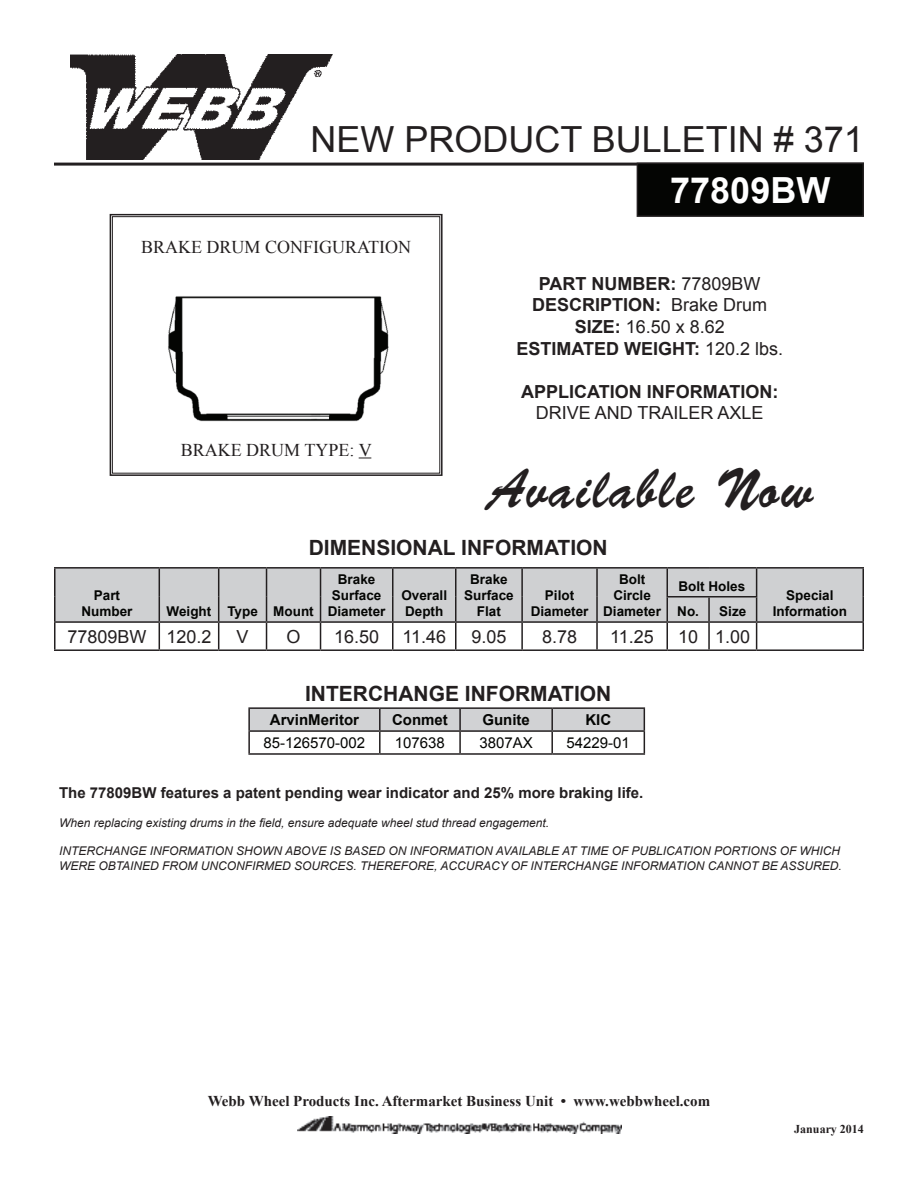
<style>
.page{position:relative;width:918px;height:1188px;background:#fff}
.page>*{position:absolute;margin:0;border:0;box-sizing:border-box;transform-origin:0 0}
.t1{font:56.25px "Brush Script Std";letter-spacing:.05em;color:#231f20;scale:.88 1}
.t2{font:36px "Arial";color:#231f20}
.t3{font:700 36px "Arial";color:#fff}
.t4{font:700 21px "Arial";color:#231f20}
.t5{font:700 18px/21.6px "Arial";color:#231f20;text-align:center}
.t6{font:18px "Arial";color:#231f20}
.t7{font:18px "Times New Roman";color:#231f20}
.t8{font:700 15px "Arial";color:#231f20}
.t9{font:700 15px "Times New Roman";color:#231f20}
.t10{font:15px "Arial";color:#040503}
.t11{font:700 15px "Arial";color:#040503}
.t12{font:700 13.5px/16.2px "Arial";color:#040503;text-align:center}
.t13{font:italic 12px/14.4px "Arial";color:#231f20}
.t14{font:700 12px "Times New Roman";color:#231f20}
.s1{font-weight:400}
</style>
<div class="page">
<img style="left:70px;top:54px;width:263px;height:105px">
<hr style="left:54px;top:163px;width:810px;height:3px;background:#231f20">
<div style="left:637px;top:163px;width:226px;height:53px;background:#040503"></div>
<div style="left:637px;top:163px;width:227px;height:54px;border:2px solid #231f20"></div>
<div style="left:56px;top:569px;width:806px;height:52px;background:#cfd0d2"></div>
<hr style="left:392px;top:569px;width:2px;height:28px;background:#231f20">
<hr style="left:455px;top:569px;width:2px;height:28px;background:#231f20">
<hr style="left:521px;top:569px;width:2px;height:28px;background:#231f20">
<hr style="left:596px;top:569px;width:2px;height:28px;background:#231f20">
<hr style="left:667px;top:567px;width:42px;height:2px;background:#231f20">
<hr style="left:709px;top:567px;width:48px;height:2px;background:#231f20">
<hr style="left:757px;top:567px;width:107px;height:2px;background:#231f20">
<hr style="left:862px;top:569px;width:2px;height:28px;background:#231f20">
<hr style="left:392px;top:597px;width:2px;height:24px;background:#231f20">
<hr style="left:455px;top:597px;width:2px;height:24px;background:#231f20">
<hr style="left:521px;top:597px;width:2px;height:24px;background:#231f20">
<hr style="left:596px;top:597px;width:2px;height:24px;background:#231f20">
<hr style="left:667px;top:596px;width:42px;height:2px;background:#231f20">
<hr style="left:709px;top:596px;width:48px;height:2px;background:#231f20">
<hr style="left:708px;top:598px;width:2px;height:23px;background:#231f20">
<hr style="left:862px;top:597px;width:2px;height:24px;background:#231f20">
<hr style="left:54px;top:623px;width:2px;height:26px;background:#231f20">
<svg style="left:159px;top:569px;width:1px;height:80px"></svg>
<svg style="left:218px;top:569px;width:1px;height:80px"></svg>
<svg style="left:266px;top:569px;width:1px;height:80px"></svg>
<svg style="left:320px;top:569px;width:1px;height:80px"></svg>
<hr style="left:392px;top:623px;width:2px;height:26px;background:#231f20">
<hr style="left:455px;top:623px;width:2px;height:26px;background:#231f20">
<hr style="left:521px;top:623px;width:2px;height:26px;background:#231f20">
<hr style="left:596px;top:623px;width:2px;height:26px;background:#231f20">
<hr style="left:667px;top:621px;width:42px;height:2px;background:#231f20">
<hr style="left:709px;top:621px;width:48px;height:2px;background:#231f20">
<hr style="left:708px;top:623px;width:2px;height:26px;background:#231f20">
<hr style="left:757px;top:621px;width:107px;height:2px;background:#231f20">
<svg style="left:756px;top:569px;width:1px;height:80px"></svg>
<hr style="left:862px;top:623px;width:2px;height:26px;background:#231f20">
<hr style="left:54px;top:649px;width:105px;height:2px;background:#231f20">
<hr style="left:159px;top:649px;width:60px;height:2px;background:#231f20">
<hr style="left:219px;top:649px;width:48px;height:2px;background:#231f20">
<hr style="left:267px;top:649px;width:54px;height:2px;background:#231f20">
<hr style="left:321px;top:649px;width:72px;height:2px;background:#231f20">
<hr style="left:393px;top:649px;width:63px;height:2px;background:#231f20">
<hr style="left:456px;top:649px;width:66px;height:2px;background:#231f20">
<hr style="left:522px;top:649px;width:75px;height:2px;background:#231f20">
<hr style="left:597px;top:649px;width:70px;height:2px;background:#231f20">
<hr style="left:667px;top:649px;width:42px;height:2px;background:#231f20">
<hr style="left:709px;top:649px;width:48px;height:2px;background:#231f20">
<hr style="left:757px;top:649px;width:107px;height:2px;background:#231f20">
<hr style="left:54px;top:567px;width:105px;height:2px;background:#231f20">
<hr style="left:54px;top:569px;width:2px;height:28px;background:#231f20">
<hr style="left:159px;top:567px;width:60px;height:2px;background:#231f20">
<hr style="left:219px;top:567px;width:48px;height:2px;background:#231f20">
<hr style="left:267px;top:567px;width:54px;height:2px;background:#231f20">
<hr style="left:321px;top:567px;width:72px;height:2px;background:#231f20">
<hr style="left:393px;top:567px;width:63px;height:2px;background:#231f20">
<hr style="left:456px;top:567px;width:66px;height:2px;background:#231f20">
<hr style="left:522px;top:567px;width:75px;height:2px;background:#231f20">
<hr style="left:54px;top:597px;width:2px;height:24px;background:#231f20">
<hr style="left:54px;top:621px;width:105px;height:2px;background:#231f20">
<hr style="left:159px;top:621px;width:60px;height:2px;background:#231f20">
<hr style="left:219px;top:621px;width:48px;height:2px;background:#231f20">
<hr style="left:267px;top:621px;width:54px;height:2px;background:#231f20">
<hr style="left:321px;top:621px;width:72px;height:2px;background:#231f20">
<hr style="left:393px;top:621px;width:63px;height:2px;background:#231f20">
<hr style="left:456px;top:621px;width:66px;height:2px;background:#231f20">
<hr style="left:522px;top:621px;width:75px;height:2px;background:#231f20">
<hr style="left:597px;top:567px;width:70px;height:2px;background:#231f20">
<svg style="left:667px;top:569px;width:1px;height:80px"></svg>
<hr style="left:597px;top:621px;width:70px;height:2px;background:#231f20">
<hr style="left:248px;top:707px;width:132px;height:2px;background:#231f20">
<hr style="left:248px;top:709px;width:2px;height:21px;background:#231f20">
<hr style="left:380px;top:707px;width:80px;height:2px;background:#231f20">
<hr style="left:460px;top:707px;width:92px;height:2px;background:#231f20">
<hr style="left:552px;top:707px;width:93px;height:2px;background:#231f20">
<hr style="left:248px;top:730px;width:132px;height:2px;background:#231f20">
<hr style="left:248px;top:732px;width:2px;height:21px;background:#231f20">
<svg style="left:249px;top:708px;width:396px;height:45px"></svg>
<hr style="left:248px;top:753px;width:132px;height:2px;background:#231f20">
<hr style="left:380px;top:753px;width:80px;height:2px;background:#231f20">
<hr style="left:460px;top:753px;width:92px;height:2px;background:#231f20">
<hr style="left:552px;top:753px;width:93px;height:2px;background:#231f20">
<img style="left:297px;top:1116px;width:324px;height:18px">
<svg style="left:109px;top:213px;width:334px;height:263px"></svg>
<div style="left:112px;top:216px;width:328px;height:257px;border:1px solid #231f20"></div>
<svg style="left:359px;top:458px;width:12px;height:1px"></svg>
<h2 class="t2" style="left:311px;top:116px;width:555px">NEW PRODUCT BULLETIN # 371</h2>
<h2 class="t3" style="left:670px;top:166px;width:162px">77809BW</h2>
<h3 class="t7" style="left:141px;top:235px;width:272px">BRAKE DRUM CONFIGURATION</h3>
<h3 class="t7" style="left:181px;top:438px;width:192px">BRAKE DRUM TYPE: V</h3>
<h3 class="t5" style="left:516px;top:273px;width:268px">PART NUMBER: <span class="s1">77809BW<br></span>DESCRIPTION: <span class="s1">Brake Drum<br></span>SIZE: <span class="s1">16.50 x 8.62<br></span>ESTIMATED WEIGHT: <span class="s1">120.2 lbs.</span></h3>
<h3 class="t5" style="left:521px;top:381px;width:259px">APPLICATION INFORMATION:</h3>
<h3 class="t6" style="left:536px;top:401px;width:229px">DRIVE AND TRAILER AXLE</h3>
<h1 class="t1" style="left:488px;top:457px;width:371px">Available Now</h1>
<p class="t12" style="left:82px;top:587px;width:53px">Part<br>Number</p>
<h3 class="t4" style="left:309px;top:534px;width:301px">DIMENSIONAL INFORMATION</h3>
<p class="t12" style="left:167px;top:604px;width:149px">Weight Type Mount</p>
<p class="t12" style="left:328px;top:571px;width:59px">Brake<br>Surface<br>Diameter</p>
<p class="t12" style="left:401px;top:587px;width:47px;text-align:left">Overall<br>Depth</p>
<p class="t12" style="left:464px;top:571px;width:51px">Brake<br>Surface<br>Flat</p>
<p class="t12" style="left:531px;top:587px;width:59px">Pilot<br>Diameter</p>
<p class="t12" style="left:603px;top:571px;width:59px">Bolt<br>Circle<br>Diameter</p>
<p class="t12" style="left:679px;top:578px;width:68px">Bolt Holes</p>
<p class="t12" style="left:786px;top:587px;width:49px">Special</p>
<p class="t12" style="left:677px;top:604px;width:71px">No. Size</p>
<p class="t12" style="left:773px;top:604px;width:76px">Information</p>
<h3 class="t6" style="left:68px;top:625px;width:146px">77809BW 120.2</h3>
<h3 class="t6" style="left:237px;top:625px;width:14px">V</h3>
<h3 class="t6" style="left:287px;top:625px;width:16px">O</h3>
<h3 class="t6" style="left:334px;top:625px;width:47px">16.50</h3>
<h3 class="t6" style="left:402px;top:625px;width:45px">11.46</h3>
<h3 class="t6" style="left:471px;top:625px;width:37px">9.05</h3>
<h3 class="t6" style="left:542px;top:625px;width:37px">8.78</h3>
<h3 class="t6" style="left:610px;top:625px;width:45px">11.25</h3>
<h3 class="t6" style="left:678px;top:625px;width:74px">10 1.00</h3>
<h3 class="t4" style="left:305px;top:680px;width:308px">INTERCHANGE INFORMATION</h3>
<p class="t11" style="left:270px;top:710px;width:91px">ArvinMeritor</p>
<p class="t11" style="left:392px;top:710px;width:57px">Conmet</p>
<p class="t11" style="left:482px;top:710px;width:49px">Gunite</p>
<p class="t11" style="left:585px;top:710px;width:27px">KIC</p>
<p class="t10" style="left:264px;top:733px;width:103px">85-126570-002</p>
<p class="t10" style="left:395px;top:733px;width:52px">107638</p>
<p class="t10" style="left:479px;top:733px;width:55px">3807AX</p>
<p class="t10" style="left:567px;top:733px;width:65px">54229-01</p>
<p class="t8" style="left:59px;top:782px;width:586px">The 77809BW features a patent pending wear indicator and 25% more braking life.</p>
<p class="t13" style="left:59px;top:815px;width:492px">When replacing existing drums in the field, ensure adequate wheel stud thread engagement.</p>
<p class="t13" style="left:59px;top:844px;width:784px">INTERCHANGE INFORMATION SHOWN ABOVE IS BASED ON INFORMATION AVAILABLE AT TIME OF PUBLICATION PORTIONS OF WHICH<br>WERE OBTAINED FROM UNCONFIRMED SOURCES. THEREFORE, ACCURACY OF INTERCHANGE INFORMATION CANNOT BE ASSURED.</p>
<p class="t9" style="left:208px;top:1090px;width:504px">Webb Wheel Products Inc. Aftermarket Business Unit • www.webbwheel.com</p>
<p class="t14" style="left:794px;top:1121px;width:71px">January 2014</p>
</div>
